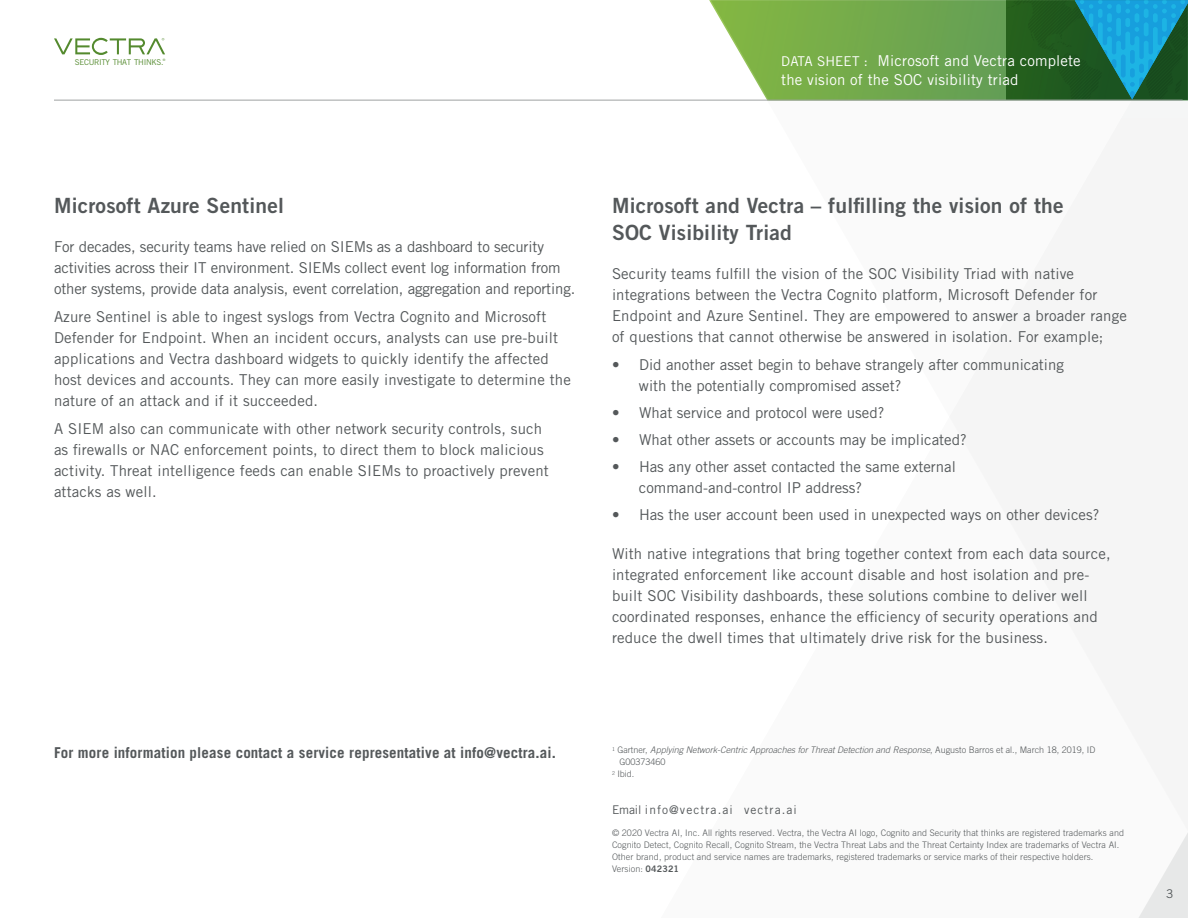
<style>
.page{position:relative;width:1188px;height:918px;background:#fff}
.page>*{position:absolute;margin:0;border:0;box-sizing:border-box;transform-origin:0 0}
.subhead{font:21px/27px "Trade Gothic LT Std Bd 2";letter-spacing:.01em;color:#54585a}
.bodycopy{font:15px/21px "Trade Gothic LT Std";letter-spacing:.01em;color:#54585a}
.Body_bullets{font:15px/21px "Trade Gothic LT Std";color:#54585a}
.bodycopy-2{font:15px/21px "Trade Gothic LT Std";letter-spacing:-.01em;color:#54585a}
.bodycopy-3{font:700 15px "Trade Gothic LT Std";letter-spacing:.01em;color:#54585a}
.t1{font:15px/19.5px "Trade Gothic LT Std";letter-spacing:.01em;color:#fff}
.bodycopy-4{font:12px "Trade Gothic LT Std";letter-spacing:.09em;color:#54585a}
.bodycopy-5{font:300 9px/12px "Trade Gothic LT Std";letter-spacing:.01em;color:#54585a}
.Footnotes{font:italic 300 9px/12px "Trade Gothic LT Std";color:#54585a}
.Footnotes-2{font:300 9px "Trade Gothic LT Std";color:#54585a}
.t2{font:7.95px "Trade Gothic LT Std";letter-spacing:-.04em;color:#548a2e}
.t3{font:3.3px "Trade Gothic LT Std";color:#548a2e}
.s1{font-size:13.5px}
.s2{font-style:normal}
.s3{font-family:"Trade Gothic LT Std Bd 2";font-weight:400}
</style>
<div class="page">
<svg style="left:711px;top:0;width:295px;height:100px;background:#7fb15d"></svg>
<svg style="left:1006px;top:0;width:182px;height:100px;background:#1d705b"></svg>
<svg style="left:1138px;top:833px;width:50px;height:85px"></svg>
<svg style="left:54px;top:38px;width:111px;height:17px"></svg>
<hr style="left:54px;top:100px;width:1129px;height:1px;background:#9ea2a2">
<p class="t2" style="left:75px;top:57px;width:90px">SECURITY THAT THINKS.</p>
<p class="t3" style="left:163px;top:58px;width:4px">®</p>
<p class="t1" style="left:781px;top:50px;width:301px"><span class="s1">DATA SHEET :</span> Microsoft and Vectra complete the vision of the SOC visibility triad</p>
<p class="subhead" style="left:54px;top:192px;width:231px">Microsoft Azure Sentinel</p>
<p class="bodycopy-2" style="left:54px;top:236px;width:523px">For decades, security teams have relied on SIEMs as a dashboard to security activities across their IT environment. SIEMs collect event log information from other systems, provide data analysis, event correlation, aggregation and reporting.</p>
<p class="bodycopy" style="left:54px;top:306px;width:518px">Azure Sentinel is able to ingest syslogs from Vectra Cognito and Microsoft Defender for Endpoint. When an incident occurs, analysts can use pre-built applications and Vectra dashboard widgets to quickly identify the affected host devices and accounts. They can more easily investigate to determine the nature of an attack and if it succeeded.</p>
<p class="bodycopy" style="left:54px;top:418px;width:496px">A SIEM also can communicate with other network security controls, such as firewalls or NAC enforcement points, to direct them to block malicious activity. Threat intelligence feeds can enable SIEMs to proactively prevent attacks as well.</p>
<p class="subhead" style="left:612px;top:192px;width:453px">Microsoft and Vectra – fulfilling the vision of the<br>SOC Visibility Triad</p>
<p class="bodycopy" style="left:612px;top:263px;width:516px">Security teams fulfill the vision of the SOC Visibility Triad with native integrations between the Vectra Cognito platform, Microsoft Defender for Endpoint and Azure Sentinel. They are empowered to answer a broader range of questions that cannot otherwise be answered in isolation. For example;</p>
<p class="Body_bullets" style="left:639px;top:354px;width:426px;text-indent:-27px">• Did another asset begin to behave strangely after communicating with the potentially compromised asset?</p>
<p class="Body_bullets" style="left:612px;top:402px;width:274px">• What service and protocol were used?</p>
<p class="Body_bullets" style="left:612px;top:429px;width:356px">• What other assets or accounts may be implicated?</p>
<p class="Body_bullets" style="left:639px;top:456px;width:318px;text-indent:-27px">• Has any other asset contacted the same external command-and-control IP address?</p>
<p class="Body_bullets" style="left:612px;top:504px;width:489px">• Has the user account been used in unexpected ways on other devices?</p>
<p class="bodycopy" style="left:612px;top:543px;width:500px">With native integrations that bring together context from each data source, integrated enforcement like account disable and host isolation and pre&shy;built SOC Visibility dashboards, these solutions combine to deliver well coordinated responses, enhance the efficiency of security operations and reduce the dwell times that ultimately drive risk for the business.</p>
<p class="bodycopy-3" style="left:54px;top:743px;width:504px">For more information please contact a service representative at info@vectra.ai.</p>
<p class="Footnotes" style="left:619px;top:744px;width:477px;text-indent:-7px"><sup>1</sup> <span class="s2">Gartner,</span> Applying Network-Centric Approaches for Threat Detection and Response<span class="s2">, Augusto Barros et al., March 18, 2019, ID<br>G00373460</span></p>
<p class="Footnotes-2" style="left:612px;top:769px;width:24px"><sup>2</sup> Ibid.</p>
<p class="bodycopy-4" style="left:612px;top:802px;width:186px">Email info@vectra.ai vectra.ai</p>
<p class="bodycopy-5" style="left:612px;top:826px;width:514px">© 2020 Vectra AI, Inc. All rights reserved. Vectra, the Vectra AI logo, Cognito and Security that thinks are registered trademarks and Cognito Detect, Cognito Recall, Cognito Stream, the Vectra Threat Labs and the Threat Certainty Index are trademarks of Vectra AI.<br>Other brand, product and service names are trademarks, registered trademarks or service marks of their respective holders.<br>Version: <span class="s3">042321</span></p>
<p class="bodycopy-4" style="left:1166px;top:886px;width:9px">3</p>
</div>
